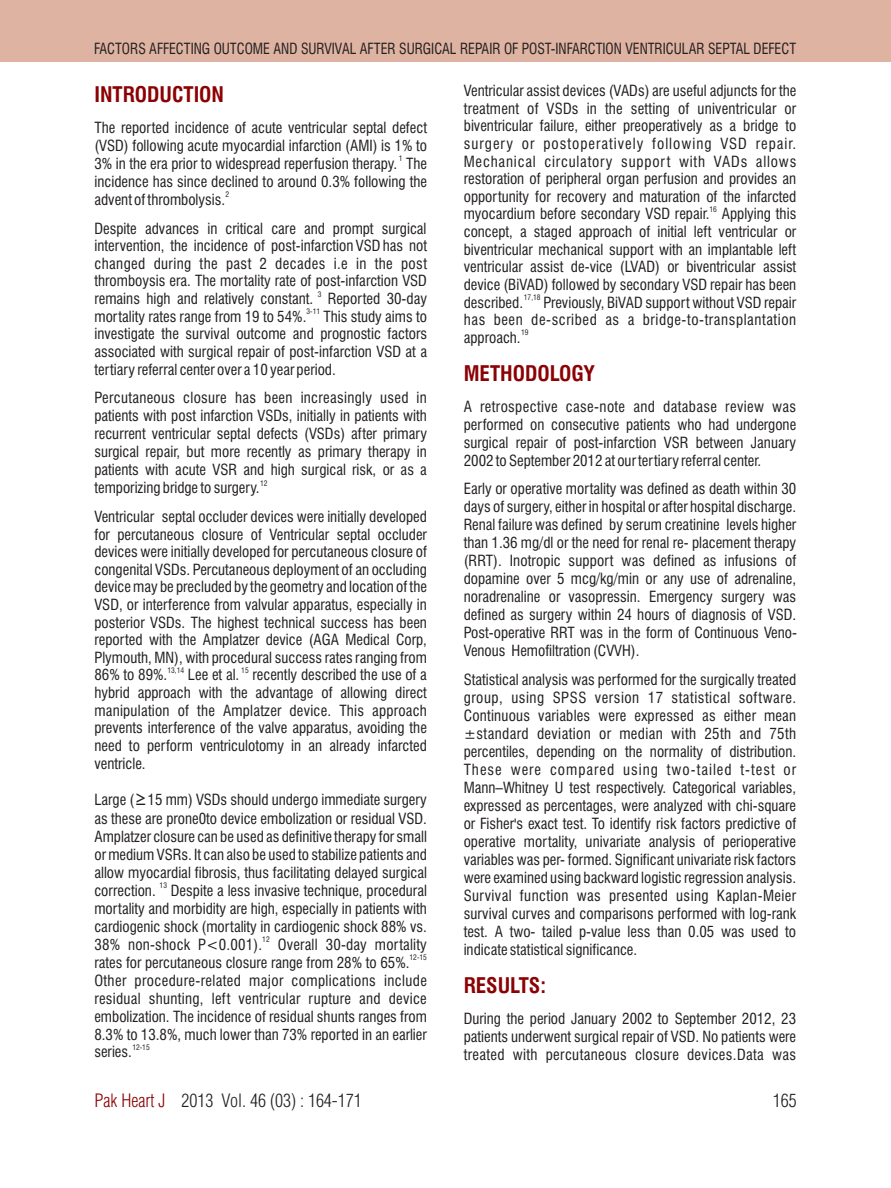
<style>
.page{position:relative;width:891px;height:1188px;background:#fff}
.page>*{position:absolute;margin:0;border:0;box-sizing:border-box;transform-origin:0 0}
.t1{font:700 condensed 21px "Swiss 721 BT";color:#8b0204}
.t2{font:18px "Switzerland Cond Light Plain";color:#231f20}
.t3{font:condensed 15px/18px "Swiss 721 BT";color:#231f20;text-align:justify}
.t4{font:condensed 15px "Swiss 721 BT";color:#231f20;scale:.93 1}
.t5{font:condensed 15px/17.5px "Swiss 721 BT";letter-spacing:.04em;color:#231f20;text-align:right}
.t6{font:condensed 7.5px "Swiss 721 BT";color:#231f20}
.s1{font-family:"Microsoft Ya Hei";font-stretch:normal;font-size:18px}
.s2{color:#8b0204}
</style>
<div class="page">
<div style="left:0;top:0;width:891px;height:62px;background:#dfb3a2"></div>
<p class="t4" style="left:94px;top:42px;width:756px">FACTORS AFFECTING OUTCOME AND SURVIVAL AFTER SURGICAL REPAIR OF POST-INFARCTION VENTRICULAR SEPTAL DEFECT</p>
<h1 class="t1" style="left:94px;top:86px;width:131px">INTRODUCTION</h1>
<p class="t3" style="left:94px;top:120px;width:334px">The reported incidence of acute ventricular septal defect (VSD) following acute myocardial infarction (AMI) is 1% to</p>
<p class="t6" style="left:399px;top:156px;width:5px">1</p>
<p class="t3" style="left:94px;top:156px;width:334px">3% in the era prior to widespread reperfusion therapy. The incidence has since declined to around 0.3% following the</p>
<p class="t6" style="left:226px;top:192px;width:5px">2</p>
<p class="t3" style="left:94px;top:187px;width:334px;line-height:28.8px">advent of thrombolysis.<br>Despite advances in critical care and prompt surgical</p>
<p class="t3" style="left:94px;top:239px;width:334px;line-height:17.5px">intervention, the incidence of post-infarction VSD has not changed during the past 2 decades i.e in the post thromboysis era. The mortality rate of post-infarction VSD</p>
<p class="t6" style="left:318px;top:291px;width:5px">3</p>
<p class="t3" style="left:94px;top:291px;width:334px">remains high and relatively constant. Reported 30-day</p>
<p class="t6" style="left:306px;top:309px;width:15px">3-11</p>
<p class="t3" style="left:94px;top:309px;width:334px;line-height:17.5px">mortality rates range from 19 to 54%. This study aims to investigate the survival outcome and prognostic factors associated with surgical repair of post-infarction VSD at a tertiary referral center over a 10 year period.</p>
<p class="t3" style="left:94px;top:390px;width:334px">Percutaneous closure has been increasingly used in patients with post infarction VSDs, initially in patients with recurrent ventricular septal defects (VSDs) after primary surgical repair, but more recently as primary therapy in patients with acute VSR and high surgical risk, or as a</p>
<p class="t6" style="left:260px;top:480px;width:9px">12</p>
<p class="t3" style="left:94px;top:475px;width:334px;line-height:28.8px">temporizing bridge to surgery.<br>Ventricular septal occluder devices were initially developed</p>
<p class="t3" style="left:94px;top:527px;width:334px;line-height:17.5px">for percutaneous closure of Ventricular septal occluder devices were initially developed for percutaneous closure of congenital VSDs. Percutaneous deployment of an occluding device may be precluded by the geometry and location of the VSD, or interference from valvular apparatus, especially in posterior VSDs. The highest technical success has been reported with the Amplatzer device (AGA Medical Corp, Plymouth, MN), with procedural success rates ranging from</p>
<p class="t6" style="left:167px;top:667px;width:18px">13,14</p>
<p class="t6" style="left:241px;top:667px;width:9px">15</p>
<p class="t3" style="left:94px;top:668px;width:74px">86% to 89%.</p>
<p class="t3" style="left:94px;top:668px;width:334px;line-height:17.5px;text-indent:94px">Lee et al. recently described the use of a hybrid approach with the advantage of allowing direct manipulation of the Amplatzer device. This approach prevents interference of the valve apparatus, avoiding the need to perform ventriculotomy in an already infarcted ventricle.</p>
<p class="t3" style="left:94px;top:792px;width:334px">Large (<span class="s1">≥</span>15 mm) VSDs should undergo immediate surgery as these are prone0to device embolization or residual VSD.<br>Amplatzer closure can be used as definitive therapy for small or medium VSRs. It can also be used to stabilize patients and allow myocardial fibrosis, thus facilitating delayed surgical</p>
<p class="t6" style="left:160px;top:883px;width:9px">13</p>
<p class="t3" style="left:94px;top:883px;width:334px">correction. Despite a less invasive technique, procedural mortality and morbidity are high, especially in patients with cardiogenic shock (mortality in cardiogenic shock 88% vs.</p>
<p class="t6" style="left:262px;top:936px;width:9px">12</p>
<p class="t3" style="left:94px;top:937px;width:334px">38% non-shock P&lt;0.001). Overall 30-day mortality</p>
<p class="t6" style="left:410px;top:954px;width:19px">12-15</p>
<p class="t3" style="left:94px;top:955px;width:334px;text-align:left">rates for percutaneous closure range from 28% to 65%.<br>Other procedure-related major complications include residual shunting, left ventricular rupture and device embolization. The incidence of residual shunts ranges from 8.3% to 13.8%, much lower than 73% reported in an earlier</p>
<p class="t6" style="left:132px;top:1044px;width:19px">12-15</p>
<p class="t3" style="left:94px;top:1045px;width:39px">series.</p>
<p class="t3" style="left:464px;top:83px;width:334px;line-height:17.5px">Ventricular assist devices (VADs) are useful adjuncts for the treatment of VSDs in the setting of univentricular or biventricular failure, either preoperatively as a bridge to surgery or postoperatively following VSD repair.<br>Mechanical circulatory support with VADs allows restoration of peripheral organ perfusion and provides an opportunity for recovery and maturation of the infarcted</p>
<p class="t6" style="left:709px;top:206px;width:9px">16</p>
<p class="t3" style="left:464px;top:207px;width:334px;line-height:17.5px">myocardium before secondary VSD repair. Applying this concept, a staged approach of initial left ventricular or biventricular mechanical support with an implantable left ventricular assist de-vice (LVAD) or biventricular assist device (BiVAD) followed by secondary VSD repair has been</p>
<p class="t6" style="left:524px;top:294px;width:18px">17,18</p>
<p class="t5" style="left:464px;top:295px;width:334px">Previously, BiVAD support without VSD repair<br>has been de-scribed as a bridge-to-transplantation</p>
<p class="t6" style="left:521px;top:330px;width:9px">19</p>
<p class="t3" style="left:464px;top:295px;width:61px">described.</p>
<p class="t3" style="left:464px;top:330px;width:58px">approach.</p>
<h1 class="t1" style="left:464px;top:365px;width:133px">METHODOLOGY</h1>
<p class="t3" style="left:464px;top:399px;width:334px">A retrospective case-note and database review was performed on consecutive patients who had undergone surgical repair of post-infarction VSR between January 2002 to September 2012 at our tertiary referral center.</p>
<p class="t3" style="left:464px;top:482px;width:335px">Early or operative mortality was defined as death within 30 days of surgery, either in hospital or after hospital discharge.<br>Renal failure was defined by serum creatinine levels higher than 1.36 mg/dl or the need for renal re- placement therapy (RRT). Inotropic support was defined as infusions of dopamine over 5 mcg/kg/min or any use of adrenaline, noradrenaline or vasopressin. Emergency surgery was defined as surgery within 24 hours of diagnosis of VSD.<br>Post-operative RRT was in the form of Continuous Veno-Venous Hemofiltration (CVVH).</p>
<p class="t3" style="left:464px;top:672px;width:334px">Statistical analysis was performed for the surgically treated group, using SPSS version 17 statistical software.<br>Continuous variables were expressed as either mean ±standard deviation or median with 25th and 75th percentiles, depending on the normality of distribution.<br>These were compared using two-tailed t-test or Mann–Whitney U test respectively. Categorical variables, expressed as percentages, were analyzed with chi-square or Fisher's exact test. To identify risk factors predictive of operative mortality, univariate analysis of perioperative variables was per- formed. Significant univariate risk factors were examined using backward logistic regression analysis.<br>Survival function was presented using Kaplan-Meier survival curves and comparisons performed with log-rank test. A two- tailed p-value less than 0.05 was used to indicate statistical significance.</p>
<h1 class="t1" style="left:464px;top:977px;width:84px">RESULTS:</h1>
<p class="t3" style="left:464px;top:1011px;width:334px">During the period January 2002 to September 2012, 23 patients underwent surgical repair of VSD. No patients were treated with percutaneous closure devices.Data was</p>
<p class="t2" style="left:94px;top:1094px;width:269px"><span class="s2">Pak Heart J</span> 2013 Vol. 46 (03) : 164-171</p>
<p class="t2" style="left:773px;top:1094px;width:25px">165</p>
</div>
